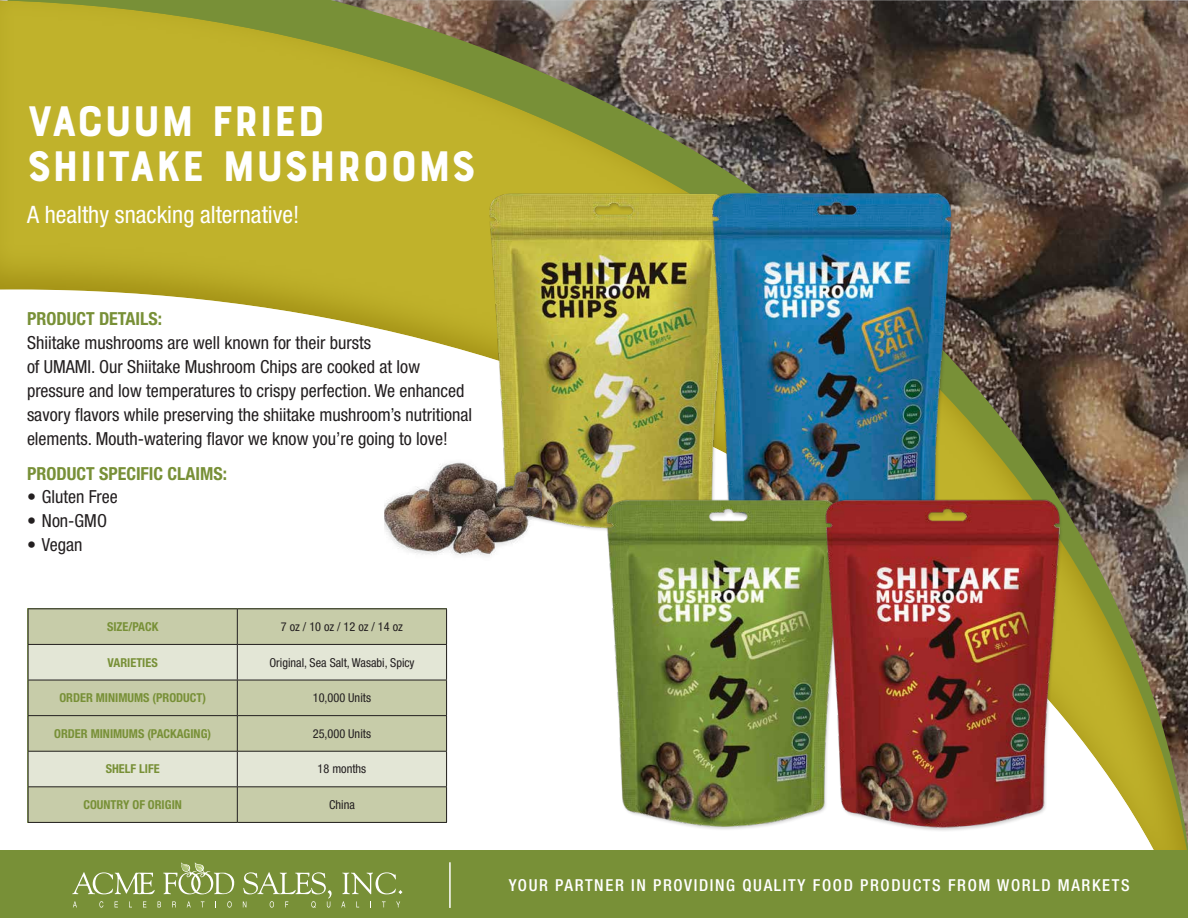
<style>
.page{position:relative;width:1188px;height:918px;background:#fff}
.page>*{position:absolute;margin:0;border:0;box-sizing:border-box;transform-origin:0 0}
.t1{font:45px/45px "Bourton Base";color:#fff}
.t2{font:condensed 24px "Helvetica Neue LT Std";color:#fff}
.t3{font:condensed 18px/24px "Helvetica Neue LT Std";color:#231f20}
.t4{font:700 condensed 18px "Helvetica Neue LT Std";color:#789037}
.t5{font:500 condensed 16.5px "Helvetica Neue LT Std";letter-spacing:.1em;color:#fff}
.t6{font:700 condensed 12.3px "Helvetica Neue LT Std";color:#789037}
.t7{font:condensed 12.3px "Helvetica Neue LT Std";color:#231f20}
</style>
<div class="page">
<div style="left:0;top:0;width:1188px;height:918px;background:#c0b22b;opacity:.65"></div>
<div style="left:0;top:850px;width:1188px;height:68px;background:#789037"></div>
<hr style="left:449px;top:862px;width:2px;height:46px;background:#fff">
<svg style="left:72px;top:872px;width:83px;height:22px"></svg>
<svg style="left:342px;top:872px;width:60px;height:22px"></svg>
<svg style="left:163px;top:862px;width:71px;height:32px"></svg>
<svg style="left:73px;top:901px;width:4px;height:6px"></svg>
<svg style="left:99px;top:901px;width:4px;height:7px"></svg>
<svg style="left:115px;top:901px;width:3px;height:6px"></svg>
<svg style="left:143px;top:901px;width:3px;height:6px"></svg>
<svg style="left:158px;top:901px;width:3px;height:6px"></svg>
<svg style="left:172px;top:901px;width:4px;height:6px"></svg>
<svg style="left:187px;top:901px;width:4px;height:6px"></svg>
<svg style="left:227px;top:901px;width:5px;height:7px"></svg>
<svg style="left:243px;top:872px;width:89px;height:36px"></svg>
<svg style="left:341px;top:901px;width:4px;height:6px"></svg>
<svg style="left:382px;top:901px;width:4px;height:6px"></svg>
<svg style="left:396px;top:901px;width:4px;height:6px"></svg>
<img style="left:467px;top:174px;width:278px;height:358px">
<img style="left:699px;top:181px;width:264px;height:296px">
<img style="left:584px;top:477px;width:278px;height:358px">
<img style="left:799px;top:477px;width:279px;height:354px">
<img style="left:385px;top:459px;width:156px;height:105px">
<div style="left:29px;top:610px;width:417px;height:212px;background:#c7cca9"></div>
<svg style="left:29px;top:645px;width:417px;height:142px;background:#d2d6bd"></svg>
<hr style="left:28px;top:609px;width:209px;height:1px;background:#231f20">
<hr style="left:28px;top:609px;width:1px;height:35px;background:#231f20">
<hr style="left:237px;top:609px;width:210px;height:1px;background:#231f20">
<hr style="left:237px;top:609px;width:1px;height:35px;background:#231f20">
<hr style="left:446px;top:609px;width:1px;height:35px;background:#231f20">
<hr style="left:28px;top:644px;width:209px;height:1px;background:#231f20">
<hr style="left:237px;top:644px;width:210px;height:1px;background:#231f20">
<hr style="left:28px;top:645px;width:1px;height:35px;background:#231f20">
<hr style="left:237px;top:645px;width:1px;height:35px;background:#231f20">
<hr style="left:446px;top:645px;width:1px;height:35px;background:#231f20">
<hr style="left:28px;top:680px;width:209px;height:1px;background:#231f20">
<hr style="left:28px;top:680px;width:1px;height:35px;background:#231f20">
<hr style="left:237px;top:680px;width:210px;height:1px;background:#231f20">
<hr style="left:237px;top:680px;width:1px;height:35px;background:#231f20">
<hr style="left:446px;top:680px;width:1px;height:35px;background:#231f20">
<hr style="left:28px;top:716px;width:1px;height:35px;background:#231f20">
<hr style="left:237px;top:716px;width:1px;height:35px;background:#231f20">
<hr style="left:446px;top:716px;width:1px;height:35px;background:#231f20">
<hr style="left:28px;top:715px;width:209px;height:1px;background:#231f20">
<hr style="left:237px;top:715px;width:210px;height:1px;background:#231f20">
<hr style="left:28px;top:751px;width:209px;height:1px;background:#231f20">
<hr style="left:28px;top:752px;width:1px;height:35px;background:#231f20">
<hr style="left:237px;top:751px;width:210px;height:1px;background:#231f20">
<hr style="left:237px;top:752px;width:1px;height:35px;background:#231f20">
<hr style="left:446px;top:752px;width:1px;height:35px;background:#231f20">
<hr style="left:28px;top:787px;width:209px;height:1px;background:#231f20">
<hr style="left:28px;top:787px;width:1px;height:35px;background:#231f20">
<hr style="left:237px;top:787px;width:210px;height:1px;background:#231f20">
<hr style="left:237px;top:787px;width:1px;height:35px;background:#231f20">
<hr style="left:446px;top:787px;width:1px;height:35px;background:#231f20">
<hr style="left:28px;top:822px;width:209px;height:1px;background:#231f20">
<hr style="left:237px;top:822px;width:210px;height:1px;background:#231f20">
<h1 class="t1" style="left:27px;top:100px;width:451px">VACUUM FRIED<br>SHIITAKE MUSHROOMS</h1>
<h2 class="t2" style="left:27px;top:200px;width:274px">A healthy snacking alternative!</h2>
<p class="t4" style="left:27px;top:308px;width:137px">PRODUCT DETAILS:</p>
<p class="t3" style="left:27px;top:330px;width:447px">Shiitake mushrooms are well known for their bursts<br>of UMAMI. Our Shiitake Mushroom Chips are cooked at low pressure and low temperatures to crispy perfection. We enhanced savory flavors while preserving the shiitake mushroom’s nutritional elements. Mouth-watering flavor we know you’re going to love!</p>
<p class="t4" style="left:27px;top:462px;width:202px">PRODUCT SPECIFIC CLAIMS:</p>
<p class="t3" style="left:27px;top:485px;width:92px">• Gluten Free</p>
<p class="t3" style="left:27px;top:509px;width:82px">• Non-GMO</p>
<p class="t3" style="left:27px;top:533px;width:57px">• Vegan</p>
<p class="t6" style="left:107px;top:619px;width:53px">SIZE/PACK</p>
<p class="t7" style="left:281px;top:620px;width:124px">7 oz / 10 oz / 12 oz / 14 oz</p>
<p class="t6" style="left:108px;top:655px;width:52px">VARIETIES</p>
<p class="t7" style="left:269px;top:655px;width:147px">Original, Sea Salt, Wasabi, Spicy</p>
<p class="t6" style="left:59px;top:690px;width:148px">ORDER MINIMUMS (PRODUCT)</p>
<p class="t7" style="left:313px;top:691px;width:60px">10,000 Units</p>
<p class="t6" style="left:54px;top:726px;width:158px">ORDER MINIMUMS (PACKAGING)</p>
<p class="t7" style="left:313px;top:726px;width:60px">25,000 Units</p>
<p class="t6" style="left:106px;top:762px;width:55px">SHELF LIFE</p>
<p class="t7" style="left:318px;top:762px;width:50px">18 months</p>
<p class="t6" style="left:84px;top:797px;width:100px">COUNTRY OF ORIGIN</p>
<p class="t7" style="left:329px;top:798px;width:27px">China</p>
<p class="t5" style="left:509px;top:875px;width:622px">YOUR PARTNER IN PROVIDING QUALITY FOOD PRODUCTS FROM WORLD MARKETS</p>
</div>
